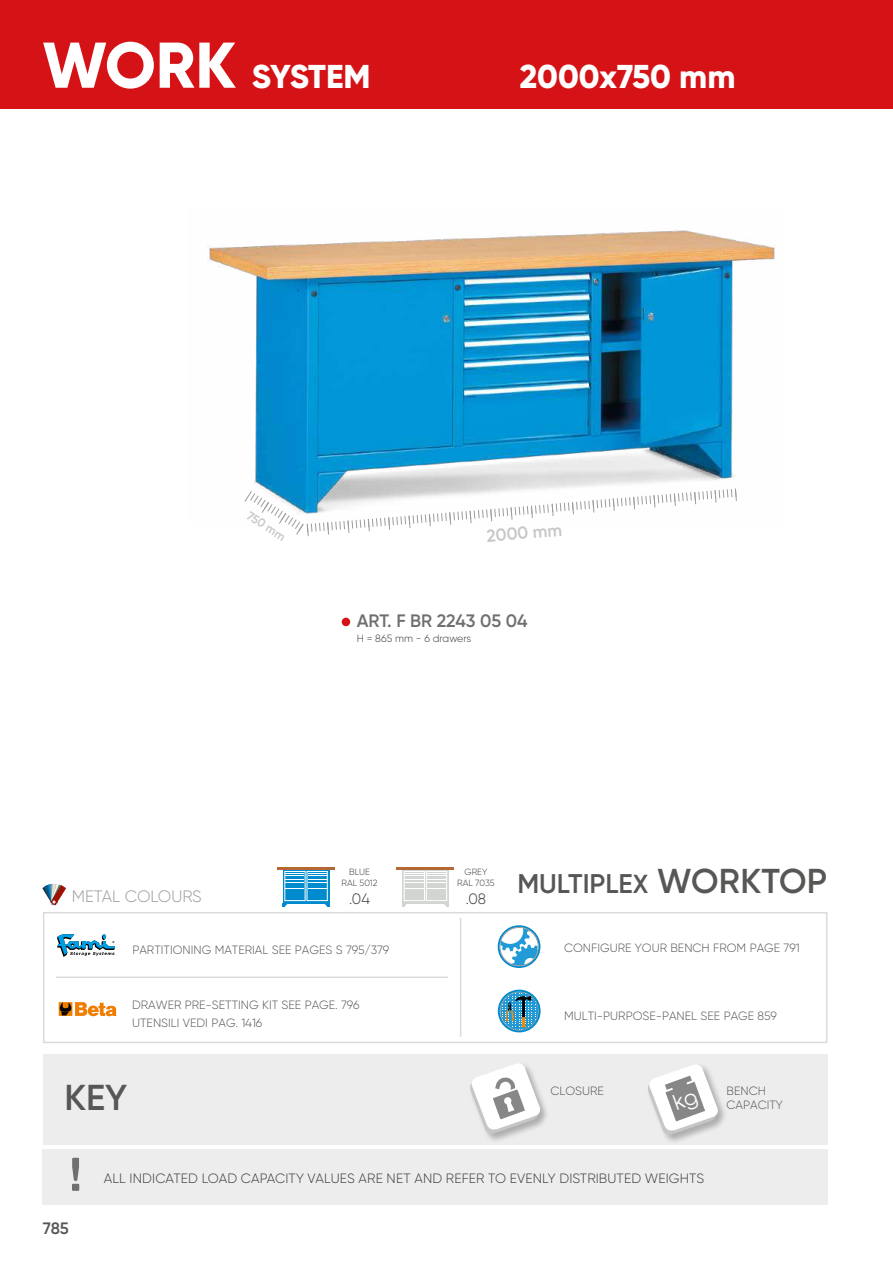
<style>
.page{position:relative;width:893px;height:1263px;background:#fff}
.page>*{position:absolute;margin:0;border:0;box-sizing:border-box;transform-origin:0 0}
.t1{font:600 36px "Gilroy";color:#575756}
.t2{font:800 33px "Gilroy";color:#fff}
.t3{font:600 27px "Gilroy";color:#575756}
.t4{font:600 18px "Gilroy";color:#706f6f}
.t5{font:600 17.25px "Gilroy";color:#c6c6c6}
.t6{font:300 16.5px "Gilroy";color:#9d9d9c}
.t7{font:600 16.5px "Gilroy";color:#575756}
.t8{font:300 15px "Gilroy";color:#3c3c3b}
.t9{font:300 13.5px "Gilroy";letter-spacing:.01em;color:#3c3c3b}
.t10{font:300 12px "Gilroy";color:#575756}
.t11{font:600 12px "Gilroy";color:#c6c6c6}
.t12{font:300 10.5px "Gilroy";color:#3c3c3b}
.t13{font:300 9px/10.8px "Gilroy";color:#3c3c3b;text-align:center}
.s1{font-size:64.5px}
.s2{font-size:25.95px}
.s3{font-size:34.5px}
</style>
<div class="page">
<div style="left:0;top:0;width:893px;height:108px;background:#d51317"></div>
<div style="left:43px;top:1054px;width:784px;height:91px;background:#ededed"></div>
<div style="left:468px;top:1062px;width:81px;height:81px;background:#000;opacity:.27"></div>
<div style="left:646px;top:1063px;width:81px;height:81px;background:#000;opacity:.27"></div>
<svg style="left:59px;top:1002px;width:1px;height:14px"></svg>
<svg style="left:60px;top:1002px;width:57px;height:14px"></svg>
<svg style="left:57px;top:934px;width:58px;height:23px"></svg>
<hr style="left:56px;top:976px;width:392px;height:2px;background:#dadada">
<div style="left:43px;top:912px;width:784px;height:131px;border:2px solid #dadada"></div>
<hr style="left:460px;top:918px;width:1px;height:119px;background:#dadada">
<svg style="left:470px;top:1062px;width:71px;height:73px"></svg>
<svg style="left:283px;top:870px;width:46px;height:33px"></svg>
<div style="left:307px;top:871px;width:20px;height:30px;background:#008bce;border:1px solid #fff"></div>
<div style="left:285px;top:871px;width:20px;height:30px;background:#008bce;border:1px solid #fff"></div>
<svg style="left:286px;top:873px;width:40px;height:16px"></svg>
<hr style="left:277px;top:868px;width:58px;height:2px;background:#b36836">
<svg style="left:324px;top:903px;width:5px;height:3px"></svg>
<svg style="left:283px;top:903px;width:5px;height:3px"></svg>
<div style="left:402px;top:870px;width:47px;height:33px;background:#dadedb"></div>
<div style="left:426px;top:871px;width:21px;height:30px;background:#d2d6d3;border:1px solid #fff"></div>
<div style="left:404px;top:871px;width:21px;height:30px;background:#d2d6d3;border:1px solid #fff"></div>
<svg style="left:405px;top:873px;width:41px;height:16px"></svg>
<hr style="left:396px;top:868px;width:58px;height:2px;background:#b36836">
<svg style="left:443px;top:903px;width:6px;height:3px"></svg>
<svg style="left:402px;top:903px;width:6px;height:3px"></svg>
<svg style="left:500px;top:928px;width:38px;height:38px"></svg>
<div style="left:498px;top:925px;width:42px;height:43px;border:2px solid #008bce;border-radius:50%"></div>
<div style="left:499px;top:927px;width:40px;height:39px;border:1px solid #9d9d9c;border-radius:50%"></div>
<svg style="left:500px;top:992px;width:39px;height:38px"></svg>
<div style="left:500px;top:991px;width:39px;height:40px;border:1px solid #9d9d9c;border-radius:50%"></div>
<div style="left:498px;top:990px;width:43px;height:42px;border:2px solid #008bce;border-radius:50%"></div>
<svg style="left:502px;top:993px;width:34px;height:37px"></svg>
<svg style="left:42px;top:884px;width:24px;height:21px"></svg>
<div style="left:43px;top:1149px;width:785px;height:55px;background:#ededed"></div>
<svg style="left:72px;top:1158px;width:7px;height:33px"></svg>
<img style="left:208px;top:230px;width:567px;height:258px">
<div style="left:342px;top:618px;width:8px;height:8px;background:#d51317;border-radius:50%"></div>
<svg style="left:244px;top:488px;width:493px;height:49px"></svg>
<svg style="left:648px;top:1063px;width:71px;height:73px"></svg>
<h2 class="t2" style="left:43px;top:55px;width:330px"><span class="s1">WORK</span> SYSTEM</h2>
<h2 class="t2" style="left:520px;top:56px;width:217px">2000x750 mm</h2>
<p class="t11" style="left:252px;top:508px;width:44px;rotate:33deg">750 mm</p>
<h3 class="t5" style="left:486px;top:525px;width:77px;rotate:-4deg">2000 mm</h3>
<h3 class="t4" style="left:357px;top:609px;width:172px">ART. F BR 2243 05 04</h3>
<p class="t12" style="left:357px;top:632px;width:116px">H = 865 mm - 6 drawers</p>
<p class="t13" style="left:457px;top:866px;width:39px">GREY<br>RAL 7035</p>
<p class="t13" style="left:342px;top:866px;width:38px">BLUE<br>RAL 5012</p>
<p class="t8" style="left:349px;top:889px;width:22px">.04</p>
<h3 class="t6" style="left:72px;top:886px;width:132px">METAL COLOURS</h3>
<p class="t8" style="left:466px;top:889px;width:22px">.08</p>
<h3 class="t3" style="left:517px;top:867px;width:311px">MULTIPLE<span class="s2">X</span> <span class="s3">WORKTOP</span></h3>
<p class="t10" style="left:132px;top:942px;width:258px">PARTITIONING MATERIAL SEE PAGES S 795/379</p>
<p class="t10" style="left:564px;top:940px;width:237px">CONFIGURE YOUR BENCH FROM PAGE 791</p>
<p class="t10" style="left:132px;top:997px;width:229px">DRAWER PRE-SETTING KIT SEE PAGE. 796</p>
<p class="t10" style="left:132px;top:1015px;width:132px">UTENSILI VEDI PAG. 1416</p>
<h1 class="t1" style="left:64px;top:1075px;width:64px">KEY</h1>
<p class="t10" style="left:564px;top:1008px;width:214px">MULTI-PURPOSE-PANEL SEE PAGE 859</p>
<p class="t10" style="left:550px;top:1084px;width:55px">CLOSURE</p>
<p class="t10" style="left:727px;top:1084px;width:41px">BENCH</p>
<p class="t10" style="left:727px;top:1098px;width:58px">CAPACITY</p>
<h3 class="t7" style="left:43px;top:1218px;width:27px">785</h3>
<p class="t9" style="left:104px;top:1169px;width:602px">ALL INDICATED LOAD CAPACITY VALUES ARE NET AND REFER TO EVENLY DISTRIBUTED WEIGHTS</p>
</div>
